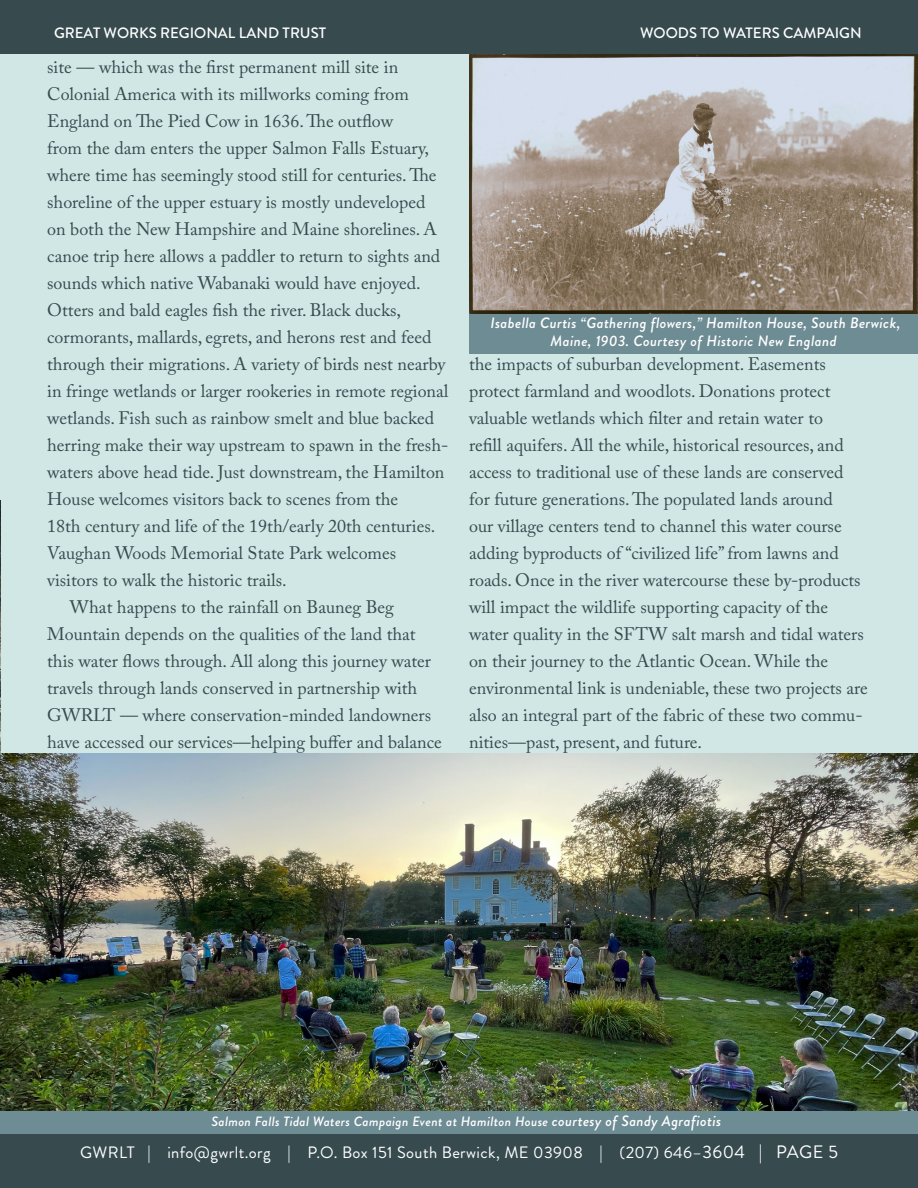
<style>
.page{position:relative;width:918px;height:1188px;background:#d1e7e6}
.page>*{position:absolute;margin:0;border:0;box-sizing:border-box;transform-origin:0 0}
.t1{font:18px/27px "Adobe Caslon Pro";color:#374b4f}
.t2{font:16.5px "Brandon Grotesque";letter-spacing:.025em;color:#fff}
.t3{font:italic 500 15px/18px "Brandon Grotesque";letter-spacing:.025em;color:#fff;text-align:center}
.t4{font:500 15px "Brandon Grotesque";color:#fff}
.t5{font:italic 500 13.5px "Brandon Grotesque";letter-spacing:.025em;color:#fff}
.s1{font-size:15px}
.s2{font-size:18px}
</style>
<div class="page">
<img style="left:0;top:500px;width:1px;height:254px">
<img style="left:0;top:754px;width:918px;height:357px">
<div style="left:0;top:1111px;width:918px;height:22px;background:#6e8c94"></div>
<div style="left:0;top:1134px;width:918px;height:54px;background:#374b4f"></div>
<div style="left:0;top:0;width:918px;height:54px;background:#374b4f"></div>
<div style="left:469px;top:313px;width:449px;height:41px;background:#6e8c94"></div>
<img style="left:469px;top:54px;width:449px;height:259px">
<p class="t4" style="left:54px;top:22px;width:274px">GREAT WORKS REGIONAL LAND TRUST</p>
<p class="t4" style="left:640px;top:22px;width:223px">WOODS TO WATERS CAMPAIGN</p>
<p class="t1" style="left:47px;top:53px;width:403px">site — which was the first permanent mill site in Colonial America with its millworks coming from England on The Pied Cow in 1636. The outflow<br>from the dam enters the upper Salmon Falls Estuary, where time has seemingly stood still for centuries. The shoreline of the upper estuary is mostly undeveloped on both the New Hampshire and Maine shorelines. A canoe trip here allows a paddler to return to sights and sounds which native Wabanaki would have enjoyed.<br>Otters and bald eagles fish the river. Black ducks, cormorants, mallards, egrets, and herons rest and feed through their migrations. A variety of birds nest nearby in fringe wetlands or larger rookeries in remote regional wetlands. Fish such as rainbow smelt and blue backed herring make their way upstream to spawn in the fresh&shy;waters above head tide. Just downstream, the Hamilton House welcomes visitors back to scenes from the<br>18th century and life of the 19th/early 20th centuries.<br>Vaughan Woods Memorial State Park welcomes visitors to walk the historic trails.</p>
<p class="t1" style="left:47px;top:593px;width:396px;text-indent:23px">What happens to the rainfall on Bauneg Beg Mountain depends on the qualities of the land that this water flows through. All along this journey water travels through lands conserved in partnership with GWRLT — where conservation-minded landowners have accessed our services—helping buffer and balance</p>
<p class="t3" style="left:491px;top:314px;width:411px">Isabella Curtis “Gathering flowers,” Hamilton House, South Berwick,<br>Maine, 1903. Courtesy of Historic New England</p>
<p class="t1" style="left:469px;top:350px;width:400px">the impacts of suburban development. Easements protect farmland and woodlots. Donations protect valuable wetlands which filter and retain water to<br>refill aquifers. All the while, historical resources, and access to traditional use of these lands are conserved for future generations. The populated lands around<br>our village centers tend to channel this water course adding byproducts of “civilized life” from lawns and roads. Once in the river watercourse these by-products will impact the wildlife supporting capacity of the water quality in the SFTW salt marsh and tidal waters on their journey to the Atlantic Ocean. While the environmental link is undeniable, these two projects are also an integral part of the fabric of these two commu&shy;nities—past, present, and future.</p>
<p class="t5" style="left:211px;top:1112px;width:511px">Salmon Falls Tidal Waters Campaign Event at Hamilton House <span class="s1">courtesy of Sandy Agrafiotis</span></p>
<p class="t2" style="left:80px;top:1141px;width:759px">GWRLT | info@gwrlt.org | P.O. Box 151 South Berwick, ME 03908 | (207) 646–<span class="s2">3604 | PAGE 5</span></p>
</div>
